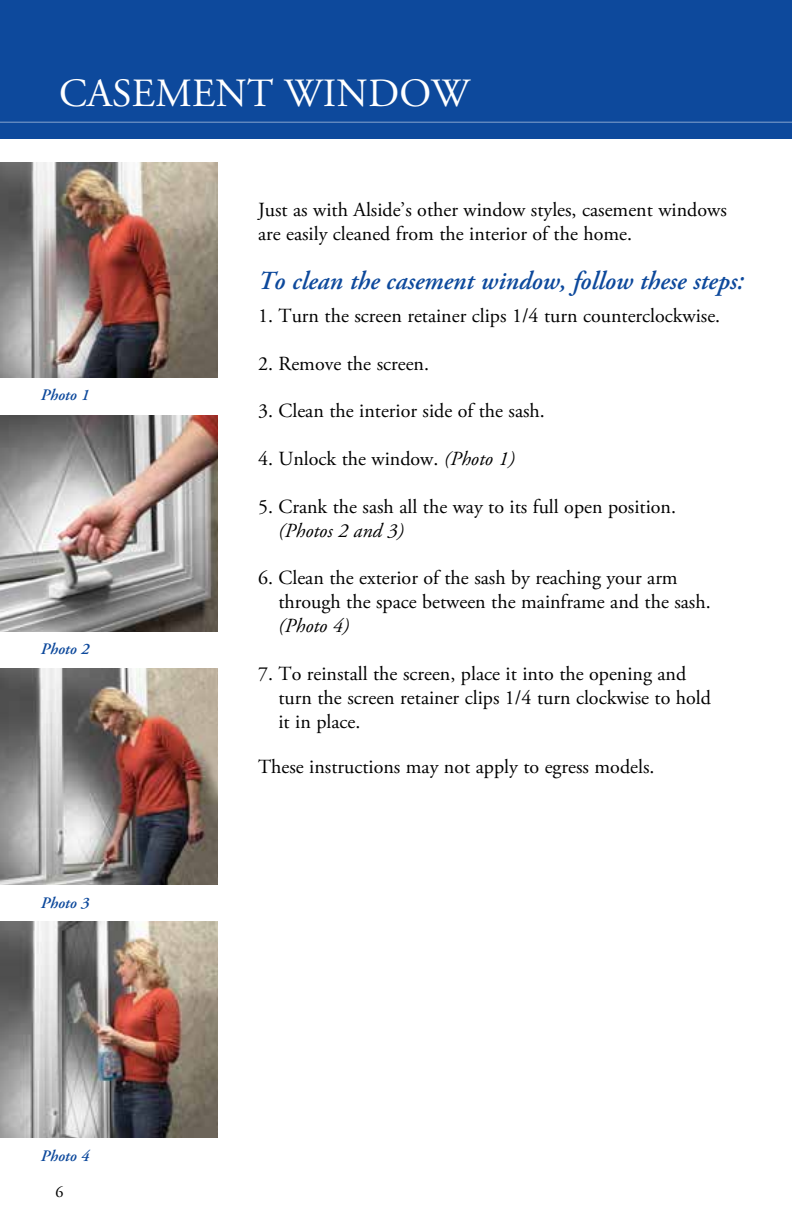
<style>
.page{position:relative;width:792px;height:1224px;background:#fff}
.page>*{position:absolute;margin:0;border:0;box-sizing:border-box;transform-origin:0 0}
.t1{font:40px "Adobe Garamond Pro";letter-spacing:.005em;color:#fff}
.t2{font:italic 600 26px "Adobe Garamond Pro";color:#0d499c}
.t3{font:20px/24px "Adobe Garamond Pro";color:#000}
.t4{font:italic 20px "Adobe Garamond Pro";color:#000}
.t5{font:italic 600 16px "Adobe Garamond Pro";color:#0d499c}
.t6{font:16px "Adobe Garamond Pro";color:#000}
.s1{font-style:italic}
</style>
<div class="page">
<div style="left:0;top:0;width:792px;height:138px;background:#0d499c"></div>
<hr style="left:0;top:122px;width:792px;height:1px;background:#86a4ce">
<img style="left:0;top:162px;width:218px;height:216px">
<img style="left:0;top:415px;width:218px;height:216px">
<img style="left:0;top:669px;width:218px;height:216px">
<img style="left:0;top:922px;width:218px;height:216px">
<h1 class="t1" style="left:59px;top:69px;width:412px">CASEMENT WINDOW</h1>
<p class="t5" style="left:41px;top:386px;width:50px">Photo 1</p>
<p class="t5" style="left:41px;top:640px;width:50px">Photo 2</p>
<p class="t5" style="left:41px;top:893px;width:50px">Photo 3</p>
<p class="t5" style="left:41px;top:1147px;width:50px">Photo 4</p>
<p class="t6" style="left:55px;top:1182px;width:9px">6</p>
<p class="t3" style="left:258px;top:199px;width:470px">Just as with Alside’s other window styles, casement windows are easily cleaned from the interior of the home.</p>
<h2 class="t2" style="left:258px;top:266px;width:487px">To clean the casement window, follow these steps:</h2>
<p class="t3" style="left:258px;top:305px;width:464px">1. Turn the screen retainer clips 1/4 turn counterclockwise.</p>
<p class="t3" style="left:258px;top:352px;width:173px">2. Remove the screen.</p>
<p class="t3" style="left:258px;top:400px;width:288px">3. Clean the interior side of the sash.</p>
<p class="t3" style="left:258px;top:447px;width:258px">4. Unlock the window. <span class="s1">(Photo 1)</span></p>
<p class="t3" style="left:258px;top:495px;width:420px">5. Crank the sash all the way to its full open position.</p>
<p class="t4" style="left:278px;top:518px;width:127px">(Photos 2 and 3)</p>
<p class="t3" style="left:278px;top:567px;width:434px;text-indent:-20px">6. Clean the exterior of the sash by reaching your arm through the space between the mainframe and the sash.</p>
<p class="t4" style="left:278px;top:614px;width:72px">(Photo 4)</p>
<p class="t3" style="left:278px;top:662px;width:434px;text-indent:-20px">7. To reinstall the screen, place it into the opening and turn the screen retainer clips 1/4 turn clockwise to hold it in place.</p>
<p class="t3" style="left:258px;top:756px;width:398px">These instructions may not apply to egress models.</p>
</div>
